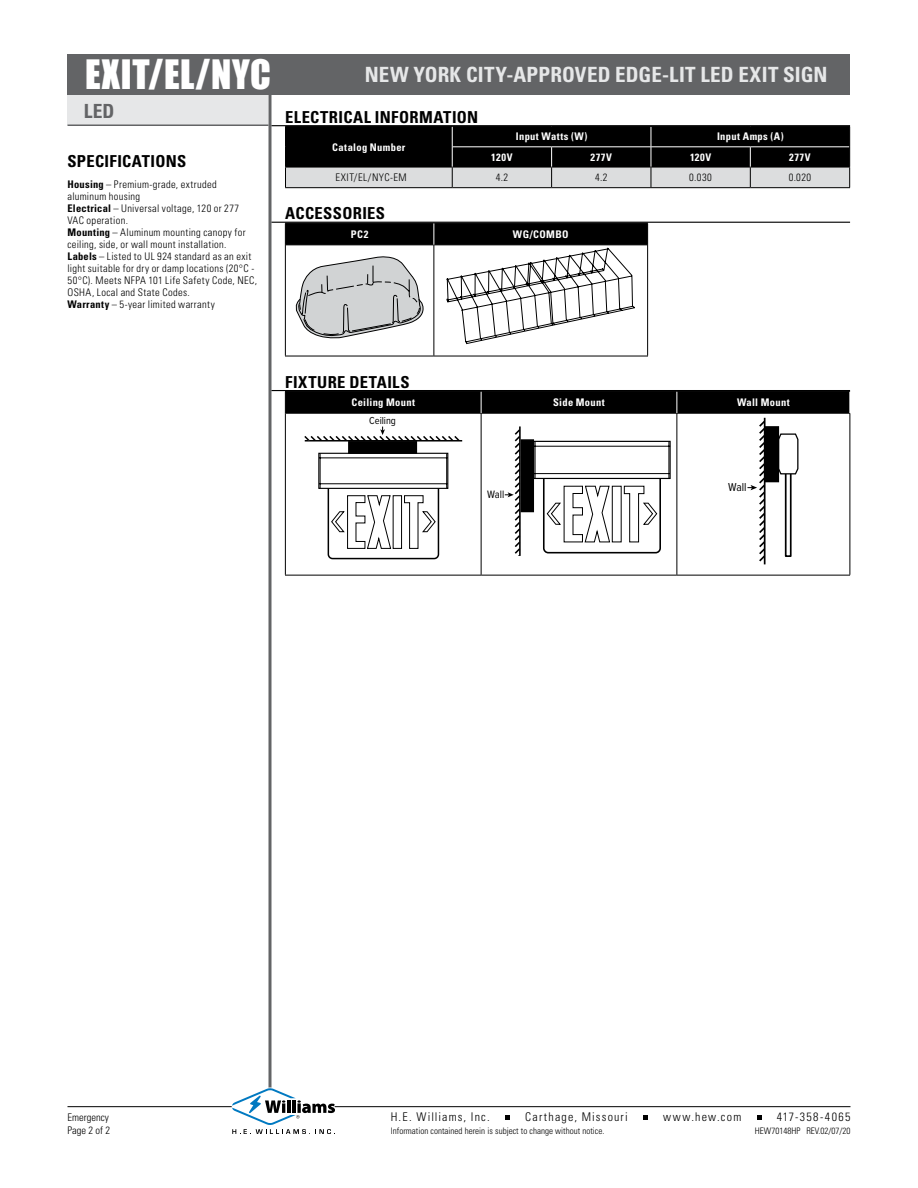
<style>
.page{position:relative;width:918px;height:1188px;background:#fff}
.page>*{position:absolute;margin:0;border:0;box-sizing:border-box;transform-origin:0 0}
.t1{font:37.5px "Impact MT Std";letter-spacing:.02em;color:#fff}
.t2{font:700 condensed 21px "Univers LT Std";letter-spacing:.01em;color:#e6e7e8}
.t3{font:700 condensed 19.5px "Univers LT Std";color:#636466}
.t4{font:700 condensed 16.5px "Univers LT Std";letter-spacing:.02em;color:#000}
.t5{font:300 condensed 12px "Univers LT Std";letter-spacing:.1em;color:#000}
.t6{font:11.85px "Proxima Nova Cond";color:#000}
.t7{font:11.1px "Proxima Nova Cond";color:#000}
.t8{font:300 condensed 10.5px/12px "Univers LT Std";letter-spacing:.03em;color:#000}
.t9{font:700 condensed 10.5px "Univers LT Std";letter-spacing:.04em;color:#fff}
.t10{font:300 condensed 10.5px/13.5px "Univers LT Std";color:#000}
.t11{font:10.5px "Proxima Nova Cond";color:#000}
.t12{font:300 condensed 9px "Univers LT Std";color:#000}
.s1{font-weight:700}
</style>
<div class="page">
<div style="left:68px;top:92px;width:200px;height:33px;background:#e6e7e8"></div>
<hr style="left:68px;top:124px;width:200px;height:2px;background:#636466">
<svg style="left:268px;top:94px;width:4px;height:993px;background:#898a8b"></svg>
<div style="left:68px;top:54px;width:782px;height:40px;background:#636466"></div>
<hr style="left:272px;top:125px;width:578px;height:1px;background:#000">
<hr style="left:285px;top:126px;width:167px;height:1px;background:#000">
<hr style="left:452px;top:126px;width:100px;height:1px;background:#000">
<hr style="left:552px;top:126px;width:99px;height:1px;background:#000">
<hr style="left:651px;top:126px;width:99px;height:1px;background:#000">
<hr style="left:750px;top:126px;width:100px;height:1px;background:#000">
<svg style="left:285px;top:127px;width:565px;height:60px;background:#4a4a4b"></svg>
<hr style="left:285px;top:187px;width:167px;height:1px;background:#000">
<hr style="left:452px;top:187px;width:100px;height:1px;background:#000">
<hr style="left:552px;top:187px;width:99px;height:1px;background:#000">
<hr style="left:651px;top:187px;width:99px;height:1px;background:#000">
<hr style="left:750px;top:187px;width:100px;height:1px;background:#000">
<hr style="left:272px;top:222px;width:578px;height:1px;background:#000">
<hr style="left:285px;top:245px;width:1px;height:111px;background:#000">
<hr style="left:647px;top:245px;width:1px;height:111px;background:#000">
<hr style="left:285px;top:356px;width:149px;height:1px;background:#000">
<hr style="left:434px;top:356px;width:214px;height:1px;background:#000">
<hr style="left:434px;top:245px;width:1px;height:111px;background:#000">
<svg style="left:285px;top:223px;width:363px;height:121px"></svg>
<hr style="left:272px;top:390px;width:578px;height:1px;background:#000">
<hr style="left:285px;top:413px;width:1px;height:162px;background:#000">
<hr style="left:285px;top:575px;width:196px;height:1px;background:#000">
<hr style="left:481px;top:575px;width:196px;height:1px;background:#000">
<hr style="left:677px;top:575px;width:173px;height:1px;background:#000">
<hr style="left:286px;top:413px;width:195px;height:1px;background:#000">
<hr style="left:481px;top:413px;width:196px;height:1px;background:#000">
<hr style="left:481px;top:413px;width:1px;height:162px;background:#000">
<hr style="left:677px;top:413px;width:173px;height:1px;background:#000">
<hr style="left:677px;top:413px;width:1px;height:162px;background:#000">
<hr style="left:850px;top:413px;width:1px;height:162px;background:#000">
<div style="left:285px;top:391px;width:566px;height:22px;background:#000"></div>
<hr style="left:319px;top:484px;width:129px;height:1px;background:#000">
<hr style="left:319px;top:458px;width:129px;height:1px;background:#000">
<hr style="left:320px;top:453px;width:1px;height:35px;background:#000">
<div style="left:318px;top:453px;width:130px;height:36px;border:1px solid #000"></div>
<svg style="left:327px;top:487px;width:113px;height:72px"></svg>
<div style="left:348px;top:441px;width:69px;height:13px;background:#000"></div>
<hr style="left:305px;top:440px;width:157px;height:2px;background:#000">
<svg style="left:304px;top:427px;width:157px;height:16px"></svg>
<hr style="left:534px;top:473px;width:136px;height:1px;background:#000">
<hr style="left:534px;top:446px;width:136px;height:1px;background:#000">
<hr style="left:535px;top:441px;width:1px;height:37px;background:#000">
<div style="left:533px;top:441px;width:138px;height:38px;border:1px solid #000"></div>
<svg style="left:542px;top:477px;width:120px;height:77px"></svg>
<div style="left:521px;top:439px;width:13px;height:73px;background:#000"></div>
<hr style="left:519px;top:426px;width:2px;height:130px;background:#000">
<svg style="left:505px;top:428px;width:17px;height:128px"></svg>
<div style="left:785px;top:473px;width:7px;height:84px;border:2px solid #000"></div>
<svg style="left:779px;top:433px;width:19px;height:42px"></svg>
<div style="left:765px;top:426px;width:14px;height:56px;background:#000"></div>
<hr style="left:764px;top:418px;width:2px;height:146px;background:#000">
<svg style="left:747px;top:419px;width:20px;height:144px"></svg>
<hr style="left:68px;top:1106px;width:783px;height:1px;background:#000">
<svg style="left:505px;top:1115px;width:5px;height:5px"></svg>
<svg style="left:644px;top:1115px;width:4px;height:5px"></svg>
<svg style="left:757px;top:1115px;width:4px;height:5px"></svg>
<svg style="left:232px;top:1087px;width:104px;height:47px"></svg>
<h1 class="t1" style="left:85px;top:50px;width:187px">EXIT/EL/NYC</h1>
<h2 class="t2" style="left:365px;top:61px;width:464px">NEW YORK CITY-APPROVED EDGE-LIT LED EXIT SIGN</h2>
<h3 class="t3" style="left:84px;top:100px;width:32px">LED</h3>
<h3 class="t4" style="left:285px;top:107px;width:195px">ELECTRICAL INFORMATION</h3>
<p class="t9" style="left:332px;top:140px;width:75px">Catalog Number</p>
<p class="t9" style="left:516px;top:130px;width:73px">Input Watts (W)</p>
<p class="t9" style="left:717px;top:130px;width:68px">Input Amps (A)</p>
<p class="t9" style="left:491px;top:151px;width:23px">120V</p>
<p class="t9" style="left:590px;top:151px;width:23px">277V</p>
<p class="t9" style="left:690px;top:151px;width:23px">120V</p>
<p class="t9" style="left:789px;top:151px;width:23px">277V</p>
<h3 class="t4" style="left:68px;top:151px;width:120px">SPECIFICATIONS</h3>
<p class="t8" style="left:68px;top:178px;width:191px"><span class="s1">Housing</span> – Premium-grade, extruded aluminum housing<br><span class="s1">Electrical</span> – Universal voltage, 120 or 277<br>VAC operation.<br><span class="s1">Mounting</span> – Aluminum mounting canopy for ceiling, side, or wall mount installation.<br><span class="s1">Labels</span> – Listed to UL 924 standard as an exit light suitable for dry or damp locations (20°C - 50°C). Meets NFPA 101 Life Safety Code, NEC, OSHA, Local and State Codes.<br><span class="s1">Warranty</span> – 5-year limited warranty</p>
<p class="t8" style="left:335px;top:172px;width:73px">EXIT/EL/NYC-EM</p>
<p class="t8" style="left:496px;top:172px;width:14px">4.2</p>
<p class="t8" style="left:595px;top:172px;width:14px">4.2</p>
<p class="t8" style="left:689px;top:172px;width:24px">0.030</p>
<p class="t8" style="left:789px;top:172px;width:24px">0.020</p>
<h3 class="t4" style="left:285px;top:203px;width:101px">ACCESSORIES</h3>
<p class="t9" style="left:351px;top:228px;width:19px">PC2</p>
<p class="t9" style="left:513px;top:228px;width:57px">WG/COMBO</p>
<h3 class="t4" style="left:285px;top:372px;width:126px">FIXTURE DETAILS</h3>
<p class="t9" style="left:351px;top:396px;width:65px">Ceiling Mount</p>
<p class="t9" style="left:553px;top:396px;width:53px">Side Mount</p>
<p class="t9" style="left:737px;top:396px;width:54px">Wall Mount</p>
<p class="t11" style="left:369px;top:413px;width:28px">Ceiling</p>
<p class="t10" style="left:68px;top:1110px;width:44px">Emergency<br>Page 2 of 2</p>
<p class="t7" style="left:487px;top:486px;width:19px">Wall</p>
<p class="t6" style="left:728px;top:478px;width:20px">Wall</p>
<p class="t5" style="left:391px;top:1110px;width:101px">H.E. Williams, Inc.</p>
<p class="t5" style="left:525px;top:1110px;width:104px">Carthage, Missouri</p>
<p class="t5" style="left:663px;top:1110px;width:80px">www.hew.com</p>
<p class="t5" style="left:777px;top:1110px;width:75px">417-358-4065</p>
<p class="t12" style="left:391px;top:1125px;width:215px">Information contained herein is subject to change without notice.</p>
<p class="t12" style="left:755px;top:1125px;width:97px">HEW70148HP REV.02/07/20</p>
</div>
